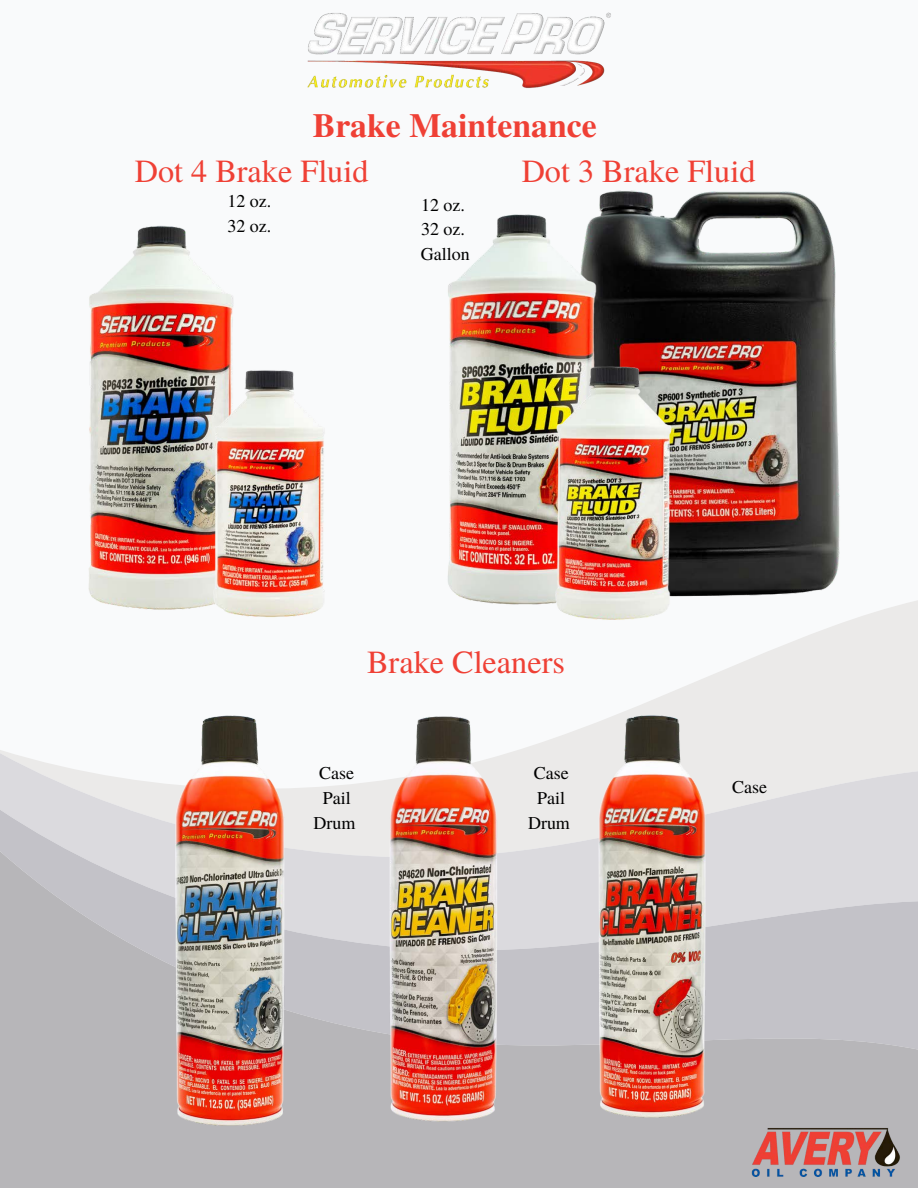
<style>
.page{position:relative;width:918px;height:1188px;background:#fff}
.page>*{position:absolute;margin:0;border:0;box-sizing:border-box;transform-origin:0 0}
.t1{font:700 33.75px "Te X Gyre Termes";color:#ef4035}
.t2{font:32.25px "Te X Gyre Termes";color:#ef4035}
.t3{font:18px "Te X Gyre Termes";color:#000}
</style>
<div class="page">
<div style="left:0;top:0;width:918px;height:303px;background:#f9fafb"></div>
<div style="left:0;top:292px;width:918px;height:896px;background:#f9fafb"></div>
<svg style="left:0;top:600px;width:918px;height:153px"></svg>
<svg style="left:0;top:753px;width:918px;height:57px;fill:#ebeae9"></svg>
<svg style="left:0;top:810px;width:918px;height:41px;fill:#dbdade"></svg>
<svg style="left:0;top:851px;width:918px;height:337px;fill:#b7b6b9"></svg>
<img style="left:752px;top:1126px;width:148px;height:51px">
<img style="left:307px;top:12px;width:304px;height:76px">
<img style="left:68px;top:225px;width:183px;height:403px">
<img style="left:206px;top:356px;width:131px;height:270px">
<img style="left:600px;top:190px;width:279px;height:426px">
<img style="left:424px;top:197px;width:196px;height:429px">
<img style="left:543px;top:358px;width:146px;height:278px">
<img style="left:164px;top:707px;width:132px;height:429px">
<img style="left:379px;top:704px;width:132px;height:425px">
<img style="left:597px;top:704px;width:111px;height:422px">
<p class="t1" style="left:313px;top:99px;width:285px">Brake Maintenance</p>
<p class="t2" style="left:135px;top:148px;width:235px">Dot 4 Brake Fluid</p>
<p class="t3" style="left:227px;top:188px;width:45px">12 oz.</p>
<p class="t3" style="left:227px;top:213px;width:45px">32 oz.</p>
<p class="t2" style="left:522px;top:148px;width:235px">Dot 3 Brake Fluid</p>
<p class="t3" style="left:421px;top:192px;width:45px">12 oz.</p>
<p class="t3" style="left:421px;top:216px;width:45px">32 oz.</p>
<p class="t3" style="left:421px;top:241px;width:50px">Gallon</p>
<p class="t2" style="left:367px;top:639px;width:199px">Brake Cleaners</p>
<p class="t3" style="left:319px;top:760px;width:36px">Case</p>
<p class="t3" style="left:323px;top:785px;width:29px">Pail</p>
<p class="t3" style="left:314px;top:810px;width:43px">Drum</p>
<p class="t3" style="left:534px;top:760px;width:36px">Case</p>
<p class="t3" style="left:537px;top:785px;width:29px">Pail</p>
<p class="t3" style="left:528px;top:810px;width:43px">Drum</p>
<p class="t3" style="left:732px;top:774px;width:36px">Case</p>
</div>
